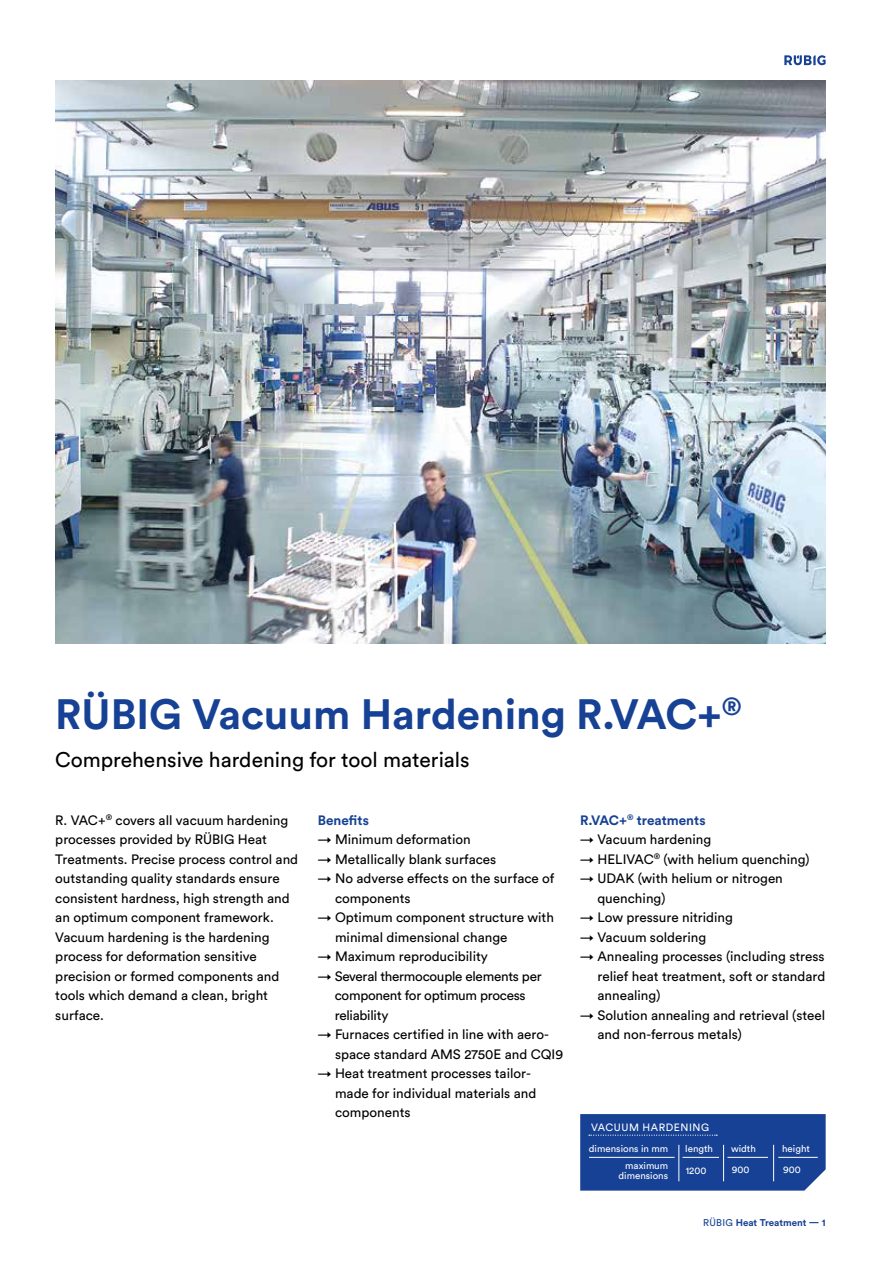
<style>
.page{position:relative;width:881px;height:1263px;background:#fff}
.page>*{position:absolute;margin:0;border:0;box-sizing:border-box;transform-origin:0 0}
.t1{font:700 42px "Circular Pro";color:#164194}
.t2{font:21px "Circular Pro";color:#000}
.t3{font:13.5px/19.5px "Circular Pro";color:#000}
.t4{font:13.5px/19.5px "Circular Pro";letter-spacing:-.02em;color:#000}
.t5{font:700 13.5px "Circular Pro";color:#164194}
.t6{font:10.5px "Circular Pro";letter-spacing:.05em;color:#fff}
.t7{font:9.75px/10.5px "Circular Pro";color:#fff;text-align:right}
.t8{font:700 9.75px "Circular Pro";color:#164194}
.s1{font-weight:400}
</style>
<div class="page">
<svg style="left:580px;top:1114px;width:245px;height:76px;background:#1d4797"></svg>
<svg style="left:784px;top:55px;width:41px;height:10px"></svg>
<img style="left:55px;top:80px;width:770px;height:563px">
<h1 class="t1" style="left:55px;top:685px;width:688px">RÜBIG Vacuum Hardening R.VAC+<sup>®</sup></h1>
<h2 class="t2" style="left:55px;top:745px;width:416px">Comprehensive hardening for tool materials</h2>
<p class="t3" style="left:55px;top:809px;width:244px">R. VAC+<sup>®</sup> covers all vacuum hardening processes provided by RÜBIG Heat Treatments. Precise process control and outstanding quality standards ensure consistent hardness, high strength and an optimum component framework.<br>Vacuum hardening is the hardening process for deformation sensitive precision or formed components and tools which demand a clean, bright surface.</p>
<p class="t5" style="left:317px;top:810px;width:53px">Benefits</p>
<p class="t3" style="left:317px;top:829px;width:154px">→ Minimum deformation</p>
<p class="t3" style="left:317px;top:848px;width:180px">→ Metallically blank surfaces</p>
<p class="t3" style="left:335px;top:868px;width:221px;text-indent:-17px">→ No adverse effects on the surface of components</p>
<p class="t3" style="left:335px;top:907px;width:220px;text-indent:-17px">→ Optimum component structure with minimal dimensional change</p>
<p class="t3" style="left:317px;top:946px;width:172px">→ Maximum reproducibility</p>
<p class="t4" style="left:334px;top:965px;width:208px;text-indent:-17px">→ Several thermocouple elements per component for optimum process reliability</p>
<p class="t3" style="left:335px;top:1024px;width:229px;text-indent:-17px">→ Furnaces certified in line with aero&shy;space standard AMS 2750E and CQI9</p>
<p class="t3" style="left:335px;top:1063px;width:203px;text-indent:-17px">→ Heat treatment processes tailor&shy;made for individual materials and components</p>
<p class="t5" style="left:580px;top:810px;width:127px">R.VAC+<sup>®</sup> treatments</p>
<p class="t3" style="left:580px;top:829px;width:132px">→ Vacuum hardening</p>
<p class="t3" style="left:580px;top:848px;width:231px">→ HELIVAC<sup>®</sup> (with helium quenching)</p>
<p class="t3" style="left:597px;top:868px;width:187px;text-indent:-17px">→ UDAK (with helium or nitrogen quenching)</p>
<p class="t3" style="left:580px;top:907px;width:154px">→ Low pressure nitriding</p>
<p class="t3" style="left:580px;top:926px;width:127px">→ Vacuum soldering</p>
<p class="t3" style="left:597px;top:946px;width:229px;text-align:justify;text-indent:-17px">→ Annealing processes (including stress relief heat treatment, soft or standard annealing)</p>
<p class="t3" style="left:597px;top:1004px;width:229px;text-indent:-17px">→ Solution annealing and retrieval (steel and non-ferrous metals)</p>
<p class="t6" style="left:591px;top:1120px;width:119px">VACUUM HARDENING</p>
<p class="t7" style="left:618px;top:1159px;width:51px">maximum dimensions</p>
<p class="t7" style="left:588px;top:1143px;width:81px">dimensions in mm</p>
<p class="t7" style="left:685px;top:1138px;width:29px;line-height:21.3px;text-align:left">length<br>1200</p>
<p class="t7" style="left:730px;top:1143px;width:26px">width</p>
<p class="t7" style="left:781px;top:1143px;width:29px">height</p>
<p class="t7" style="left:731px;top:1164px;width:19px">900</p>
<p class="t7" style="left:782px;top:1164px;width:19px">900</p>
<p class="t8" style="left:702px;top:1216px;width:124px"><span class="s1">RÜBIG</span> Heat Treatment — 1</p>
</div>
